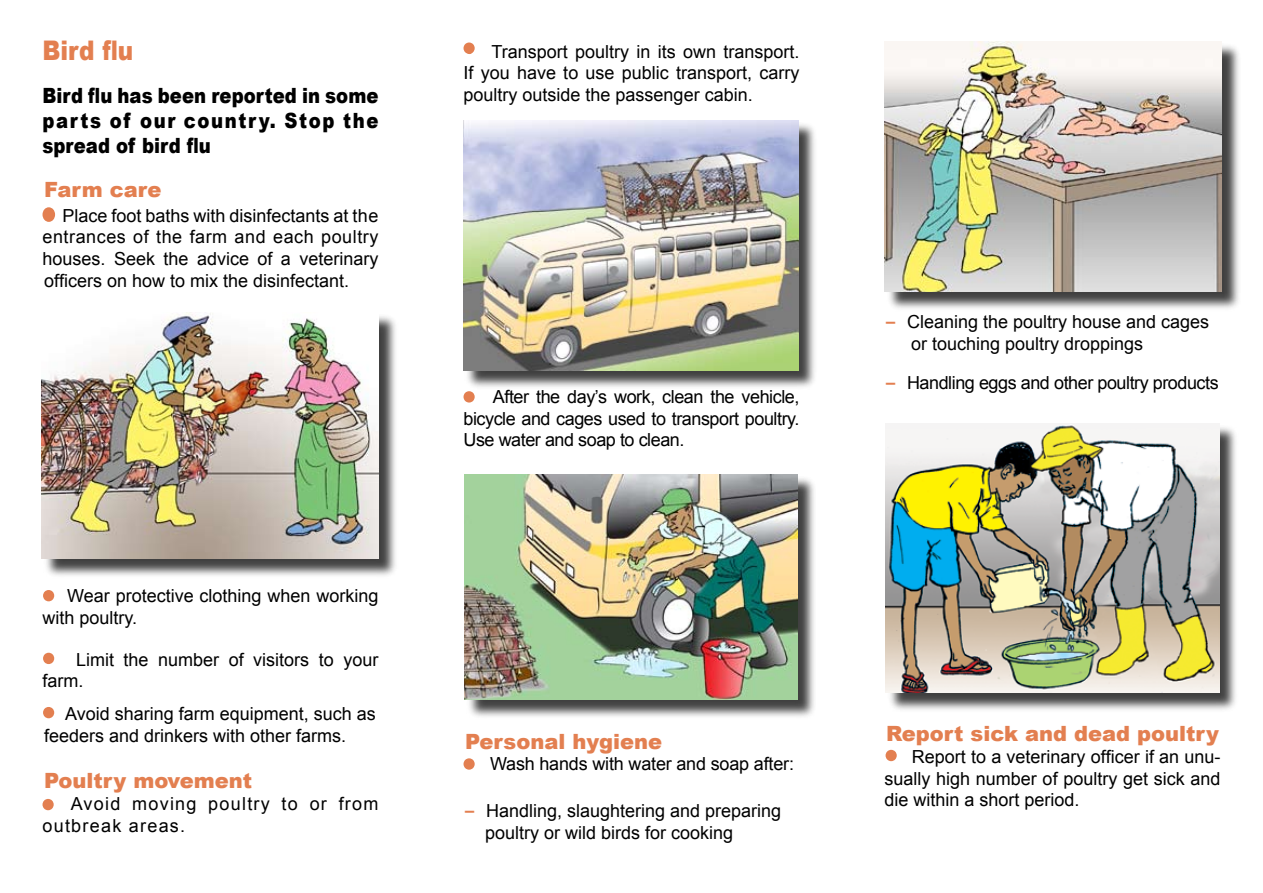
<style>
.page{position:relative;width:1263px;height:893px;background:#fff}
.page>*{position:absolute;margin:0;border:0;box-sizing:border-box;transform-origin:0 0}
.t1{font:900 27px "Arial";color:#e37f50;scale:.86 1}
.t2{font:900 21px/25.2px "Arial";letter-spacing:.02em;color:#000;text-align:justify;scale:.86 1}
.t3{font:900 21px "Arial";color:#e37f50}
.t4{font:18px/21.6px "Arial";color:#000}
.t5{font:18px/21.6px "Arial";letter-spacing:.07em;color:#000}
.t6{font:18px "Arial";letter-spacing:-.025em;color:#000}
.s1{font-weight:900;font-size:21px;color:#e37f50}
</style>
<div class="page">
<div style="left:466px;top:476px;width:350px;height:244px;background:#000;opacity:.75"></div>
<img style="left:465px;top:474px;width:332px;height:225px">
<div style="left:886px;top:43px;width:356px;height:270px;background:#000;opacity:.75"></div>
<img style="left:885px;top:42px;width:337px;height:250px">
<div style="left:887px;top:425px;width:352px;height:287px;background:#000;opacity:.75"></div>
<img style="left:886px;top:423px;width:333px;height:270px">
<svg style="left:43px;top:207px;width:12px;height:15px"></svg>
<svg style="left:885px;top:750px;width:12px;height:11px"></svg>
<svg style="left:463px;top:758px;width:12px;height:12px"></svg>
<svg style="left:463px;top:391px;width:12px;height:12px"></svg>
<svg style="left:463px;top:43px;width:12px;height:11px"></svg>
<svg style="left:43px;top:590px;width:11px;height:11px"></svg>
<svg style="left:43px;top:653px;width:11px;height:11px"></svg>
<svg style="left:43px;top:799px;width:11px;height:11px"></svg>
<svg style="left:43px;top:707px;width:11px;height:11px"></svg>
<div style="left:465px;top:122px;width:354px;height:268px;background:#000;opacity:.75"></div>
<img style="left:463px;top:120px;width:335px;height:250px">
<div style="left:43px;top:314px;width:356px;height:265px;background:#000;opacity:.75"></div>
<img style="left:42px;top:312px;width:337px;height:247px">
<h1 class="t1" style="left:43px;top:35px;width:107px">Bird flu</h1>
<p class="t2" style="left:43px;top:83px;width:392px">Bird flu has been reported in some parts of our country. Stop the spread of bird flu</p>
<p class="t3" style="left:44px;top:177px;width:119px">Farm care</p>
<p class="t4" style="left:43px;top:205px;width:337px;text-align:justify"><span class="s1">•</span> Place foot baths with disinfectants at the entrances of the farm and each poultry houses. Seek the advice of a veterinary officers on how to mix the disinfectant.</p>
<p class="t4" style="left:43px;top:585px;width:337px"><span class="s1">•</span> Wear protective clothing when working with poultry.</p>
<p class="t4" style="left:43px;top:649px;width:337px"><span class="s1">•</span> Limit the number of visitors to your farm.</p>
<p class="t4" style="left:44px;top:703px;width:333px"><span class="s1">•</span> Avoid sharing farm equipment, such as feeders and drinkers with other farms.</p>
<p class="t3" style="left:44px;top:769px;width:210px">Poultry movement</p>
<p class="t5" style="left:43px;top:793px;width:337px;text-indent:28px">Avoid moving poultry to or from outbreak areas.</p>
<p class="t4" style="left:463px;top:40px;width:337px;text-align:justify"><span class="s1">•</span> Transport poultry in its own transport.<br>If you have to use public transport, carry poultry outside the passenger cabin.</p>
<p class="t4" style="left:463px;top:386px;width:337px;text-align:justify"><span class="s1">•</span> After the day’s work, clean the vehicle, bicycle and cages used to transport poultry.<br>Use water and soap to clean.</p>
<p class="t4" style="left:911px;top:311px;width:300px;text-indent:-25px"><span class="s1">–</span> Cleaning the poultry house and cages or touching poultry droppings</p>
<p class="t6" style="left:886px;top:372px;width:334px"><span class="s1">–</span> Handling eggs and other poultry products</p>
<p class="t3" style="left:465px;top:730px;width:199px">Personal hygiene</p>
<p class="t4" style="left:490px;top:753px;width:305px">Wash hands with water and soap after:</p>
<p class="t4" style="left:485px;top:800px;width:298px;text-indent:-20px"><span class="s1">–</span> Handling, slaughtering and preparing poultry or wild birds for cooking</p>
<p class="t3" style="left:886px;top:722px;width:334px">Report sick and dead poultry</p>
<p class="t4" style="left:884px;top:746px;width:337px;text-align:justify;text-indent:27px">Report to a veterinary officer if an unu&shy;sually high number of poultry get sick and die within a short period.</p>
</div>
